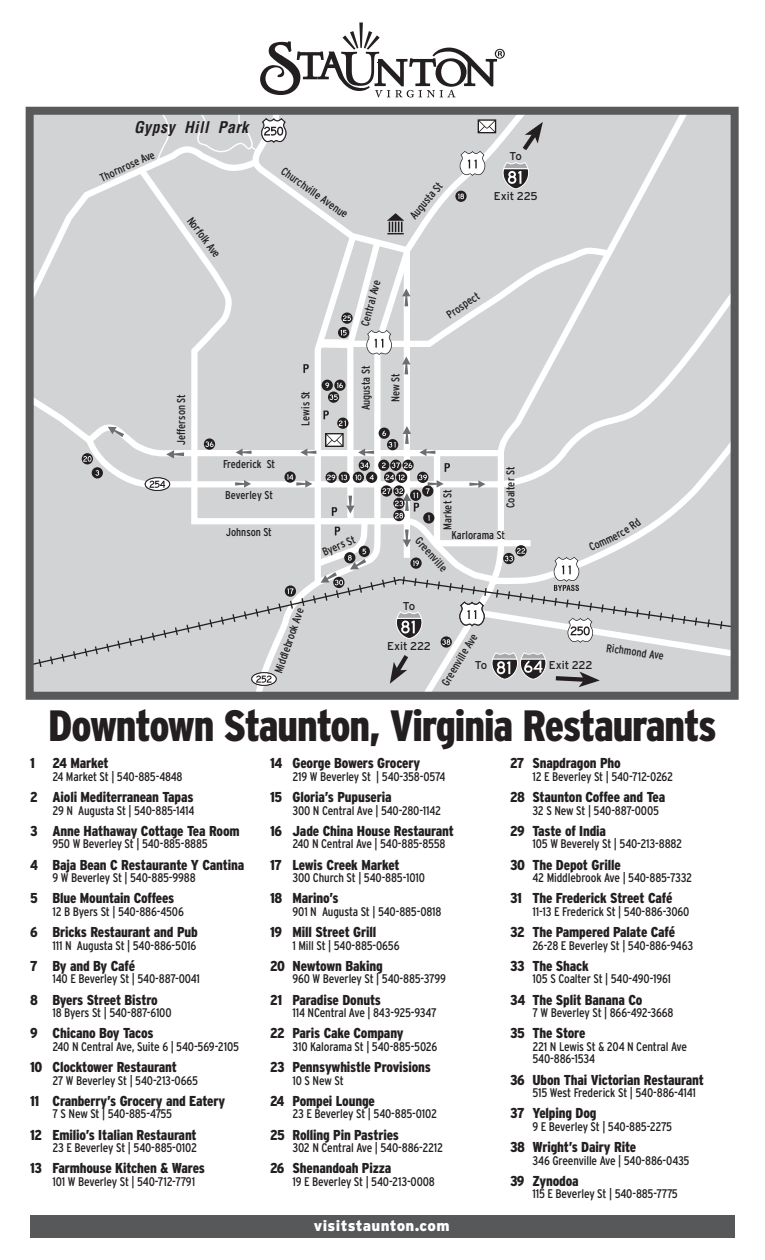
<style>
.page{position:relative;width:765px;height:1260px;background:#fff}
.page>*{position:absolute;margin:0;border:0;box-sizing:border-box;transform-origin:0 0}
.t1{font:900 condensed 43.75px "Interstate";letter-spacing:-.025em;color:#231f20}
.t2{font:italic 700 condensed 15.75px "Helvetica";letter-spacing:.035em;color:#231f20}
.AddressPhone_2{font:900 15px "Interstate";letter-spacing:.025em;color:#fff}
.Restaurants{font:900 condensed 14.38px "Interstate";letter-spacing:-.01em;color:#231f20}
.AddressPhone_3{font:condensed 12.5px/12.5px "Interstate";letter-spacing:-.01em;color:#231f20}
.t3{font:condensed 11.38px "Interstate";letter-spacing:-.005em;color:#231f20}
.t4{font:11.38px "Interstate";letter-spacing:-.015em;color:#231f20}
</style>
<div class="page">
<svg style="left:501px;top:687px;width:229px;height:4px"></svg>
<svg style="left:251px;top:687px;width:250px;height:4px"></svg>
<div style="left:30px;top:1215px;width:705px;height:23px;background:#57585a"></div>
<svg style="left:25px;top:23px;width:714px;height:664px"></svg>
<p class="t2" style="left:134px;top:117px;width:116px">Gypsy Hill Park</p>
<p class="t3" style="left:98px;top:172px;width:60px;rotate:-24deg">Thornrose Ave</p>
<p class="t3" style="left:195px;top:215px;width:49px;rotate:53deg">Norfolk Ave</p>
<p class="t3" style="left:286px;top:165px;width:80px;rotate:35deg">Churchville Avenue</p>
<p class="t3" style="left:358px;top:324px;width:49px;rotate:-75deg">Central Ave</p>
<p class="t3" style="left:407px;top:213px;width:46px;rotate:-50deg">Augusta St</p>
<p class="t4" style="left:510px;top:149px;width:14px">To</p>
<p class="t4" style="left:494px;top:190px;width:45px">Exit 225</p>
<p class="t3" style="left:444px;top:310px;width:39px;rotate:-34deg">Prospect</p>
<p class="t3" style="left:175px;top:445px;width:52px;rotate:-90deg">Jefferson St</p>
<p class="t3" style="left:223px;top:458px;width:54px">Frederick St</p>
<p class="t3" style="left:225px;top:489px;width:49px">Beverley St</p>
<p class="t3" style="left:226px;top:526px;width:47px">Johnson St</p>
<p class="t3" style="left:299px;top:426px;width:36px;rotate:-90deg">Lewis St</p>
<p class="t3" style="left:359px;top:410px;width:46px;rotate:-90deg">Augusta St</p>
<p class="t3" style="left:320px;top:546px;width:36px;rotate:-23deg">Byers St</p>
<p class="t3" style="left:389px;top:402px;width:30px;rotate:-90deg">New St</p>
<p class="t3" style="left:504px;top:508px;width:43px;rotate:-90deg">Coalter St</p>
<p class="t3" style="left:441px;top:530px;width:41px;rotate:-90deg">Market St</p>
<p class="t3" style="left:452px;top:528px;width:55px">Karlorama St</p>
<p class="t3" style="left:422px;top:534px;width:43px;rotate:48deg">Greenville</p>
<p class="t3" style="left:272px;top:671px;width:70px;rotate:-71deg">Middlebrook Ave</p>
<p class="t4" style="left:403px;top:599px;width:14px">To</p>
<p class="t4" style="left:387px;top:640px;width:45px">Exit 222</p>
<p class="t3" style="left:439px;top:682px;width:61px;rotate:-59deg">Greenville Ave</p>
<p class="t3" style="left:607px;top:641px;width:60px;rotate:8deg">Richmond Ave</p>
<p class="t4" style="left:549px;top:659px;width:45px">Exit 222</p>
<p class="t4" style="left:475px;top:659px;width:14px">To</p>
<p class="t1" style="left:48px;top:701px;width:670px">Downtown Staunton, Virginia Restaurants</p>
<p class="Restaurants" style="left:270px;top:755px;width:152px">14 George Bowers Grocery</p>
<p class="AddressPhone_3" style="left:292px;top:770px;width:154px">219 W Beverley St | 540-358-0574</p>
<p class="Restaurants" style="left:270px;top:789px;width:123px">15 Gloria’s Pupuseria</p>
<p class="AddressPhone_3" style="left:292px;top:804px;width:150px">300 N Central Ave | 540-280-1142</p>
<p class="Restaurants" style="left:270px;top:823px;width:185px">16 Jade China House Restaurant</p>
<p class="AddressPhone_3" style="left:292px;top:838px;width:155px">240 N Central Ave | 540-885-8558</p>
<p class="Restaurants" style="left:270px;top:857px;width:131px">17 Lewis Creek Market</p>
<p class="AddressPhone_3" style="left:292px;top:871px;width:134px">300 Church St | 540-885-1010</p>
<p class="Restaurants" style="left:270px;top:890px;width:70px">18 Marino’s</p>
<p class="AddressPhone_3" style="left:292px;top:905px;width:151px">901 N Augusta St | 540-885-0818</p>
<p class="Restaurants" style="left:270px;top:924px;width:108px">19 Mill Street Grill</p>
<p class="AddressPhone_3" style="left:292px;top:939px;width:109px">1 Mill St | 540-885-0656</p>
<p class="Restaurants" style="left:270px;top:958px;width:114px">20 Newtown Baking</p>
<p class="AddressPhone_3" style="left:292px;top:973px;width:155px">960 W Beverley St | 540-885-3799</p>
<p class="Restaurants" style="left:270px;top:992px;width:113px">21 Paradise Donuts</p>
<p class="AddressPhone_3" style="left:292px;top:1006px;width:146px">114 NCentral Ave | 843-925-9347</p>
<p class="Restaurants" style="left:270px;top:1025px;width:135px">22 Paris Cake Company</p>
<p class="AddressPhone_3" style="left:292px;top:1040px;width:146px">310 Kalorama St | 540-885-5026</p>
<p class="Restaurants" style="left:270px;top:1059px;width:163px">23 Pennsywhistle Provisions</p>
<p class="AddressPhone_3" style="left:292px;top:1074px;width:53px">10 S New St</p>
<p class="Restaurants" style="left:270px;top:1093px;width:106px">24 Pompei Lounge</p>
<p class="AddressPhone_3" style="left:292px;top:1108px;width:146px">23 E Beverley St | 540-885-0102</p>
<p class="Restaurants" style="left:270px;top:1127px;width:131px">25 Rolling Pin Pastries</p>
<p class="AddressPhone_3" style="left:292px;top:1141px;width:152px">302 N Central Ave | 540-886-2212</p>
<p class="Restaurants" style="left:270px;top:1160px;width:123px">26 Shenandoah Pizza</p>
<p class="AddressPhone_3" style="left:292px;top:1175px;width:144px">19 E Beverley St | 540-213-0008</p>
<p class="Restaurants" style="left:30px;top:755px;width:80px">1 24 Market</p>
<p class="AddressPhone_3" style="left:52px;top:770px;width:132px">24 Market St | 540-885-4848</p>
<p class="Restaurants" style="left:30px;top:789px;width:165px">2 Aioli Mediterranean Tapas</p>
<p class="AddressPhone_3" style="left:52px;top:804px;width:144px">29 N Augusta St | 540-885-1414</p>
<p class="Restaurants" style="left:30px;top:823px;width:211px">3 Anne Hathaway Cottage Tea Room</p>
<p class="AddressPhone_3" style="left:52px;top:838px;width:157px">950 W Beverley St | 540-885-8885</p>
<p class="Restaurants" style="left:30px;top:857px;width:216px">4 Baja Bean C Restaurante Y Cantina</p>
<p class="AddressPhone_3" style="left:52px;top:871px;width:145px">9 W Beverley St | 540-885-9988</p>
<p class="Restaurants" style="left:30px;top:890px;width:146px">5 Blue Mountain Coffees</p>
<p class="AddressPhone_3" style="left:52px;top:905px;width:133px">12 B Byers St | 540-886-4506</p>
<p class="Restaurants" style="left:30px;top:924px;width:169px">6 Bricks Restaurant and Pub</p>
<p class="AddressPhone_3" style="left:52px;top:939px;width:145px">111 N Augusta St | 540-886-5016</p>
<p class="Restaurants" style="left:30px;top:958px;width:107px">7 By and By Café</p>
<p class="AddressPhone_3" style="left:52px;top:973px;width:149px">140 E Beverley St | 540-887-0041</p>
<p class="Restaurants" style="left:30px;top:992px;width:129px">8 Byers Street Bistro</p>
<p class="AddressPhone_3" style="left:52px;top:1006px;width:121px">18 Byers St | 540-887-6100</p>
<p class="Restaurants" style="left:30px;top:1025px;width:125px">9 Chicano Boy Tacos</p>
<p class="AddressPhone_3" style="left:52px;top:1040px;width:188px">240 N Central Ave, Suite 6 | 540-569-2105</p>
<p class="Restaurants" style="left:30px;top:1059px;width:148px">10 Clocktower Restaurant</p>
<p class="AddressPhone_3" style="left:52px;top:1074px;width:147px">27 W Beverley St | 540-213-0665</p>
<p class="Restaurants" style="left:30px;top:1093px;width:197px">11 Cranberry’s Grocery and Eatery</p>
<p class="AddressPhone_3" style="left:52px;top:1108px;width:121px">7 S New St | 540-885-4755</p>
<p class="Restaurants" style="left:30px;top:1127px;width:168px">12 Emilio’s Italian Restaurant</p>
<p class="AddressPhone_3" style="left:52px;top:1141px;width:146px">23 E Beverley St | 540-885-0102</p>
<p class="Restaurants" style="left:30px;top:1160px;width:176px">13 Farmhouse Kitchen &amp; Wares</p>
<p class="AddressPhone_3" style="left:52px;top:1175px;width:144px">101 W Beverley St | 540-712-7791</p>
<p class="Restaurants" style="left:510px;top:755px;width:112px">27 Snapdragon Pho</p>
<p class="AddressPhone_3" style="left:532px;top:770px;width:142px">12 E Beverley St | 540-712-0262</p>
<p class="Restaurants" style="left:510px;top:789px;width:157px">28 Staunton Coffee and Tea</p>
<p class="AddressPhone_3" style="left:532px;top:804px;width:128px">32 S New St | 540-887-0005</p>
<p class="Restaurants" style="left:510px;top:823px;width:98px">29 Taste of India</p>
<p class="AddressPhone_3" style="left:532px;top:838px;width:151px">105 W Beverely St | 540-213-8882</p>
<p class="Restaurants" style="left:510px;top:857px;width:112px">30 The Depot Grille</p>
<p class="AddressPhone_3" style="left:532px;top:871px;width:161px">42 Middlebrook Ave | 540-885-7332</p>
<p class="Restaurants" style="left:510px;top:890px;width:164px">31 The Frederick Street Café</p>
<p class="AddressPhone_3" style="left:532px;top:905px;width:159px">11-13 E Frederick St | 540-886-3060</p>
<p class="Restaurants" style="left:510px;top:924px;width:167px">32 The Pampered Palate Café</p>
<p class="AddressPhone_3" style="left:532px;top:939px;width:162px">26-28 E Beverley St | 540-886-9463</p>
<p class="Restaurants" style="left:510px;top:958px;width:80px">33 The Shack</p>
<p class="AddressPhone_3" style="left:532px;top:973px;width:140px">105 S Coalter St | 540-490-1961</p>
<p class="Restaurants" style="left:510px;top:992px;width:134px">34 The Split Banana Co</p>
<p class="AddressPhone_3" style="left:532px;top:1006px;width:143px">7 W Beverley St | 866-492-3668</p>
<p class="Restaurants" style="left:510px;top:1025px;width:77px">35 The Store</p>
<p class="AddressPhone_3" style="left:532px;top:1040px;width:156px">221 N Lewis St &amp; 204 N Central Ave<br>540-886-1534</p>
<p class="Restaurants" style="left:510px;top:1072px;width:196px">36 Ubon Thai Victorian Restaurant</p>
<p class="AddressPhone_3" style="left:532px;top:1086px;width:165px">515 West Frederick St | 540-886-4141</p>
<p class="Restaurants" style="left:510px;top:1105px;width:88px">37 Yelping Dog</p>
<p class="AddressPhone_3" style="left:532px;top:1120px;width:141px">9 E Beverley St | 540-885-2275</p>
<p class="Restaurants" style="left:510px;top:1139px;width:128px">38 Wright’s Dairy Rite</p>
<p class="AddressPhone_3" style="left:532px;top:1154px;width:159px">346 Greenville Ave | 540-886-0435</p>
<p class="Restaurants" style="left:510px;top:1173px;width:70px">39 Zynodoa</p>
<p class="AddressPhone_3" style="left:532px;top:1188px;width:147px">115 E Beverley St | 540-885-7775</p>
<p class="AddressPhone_2" style="left:314px;top:1217px;width:137px">visitstaunton.com</p>
</div>
